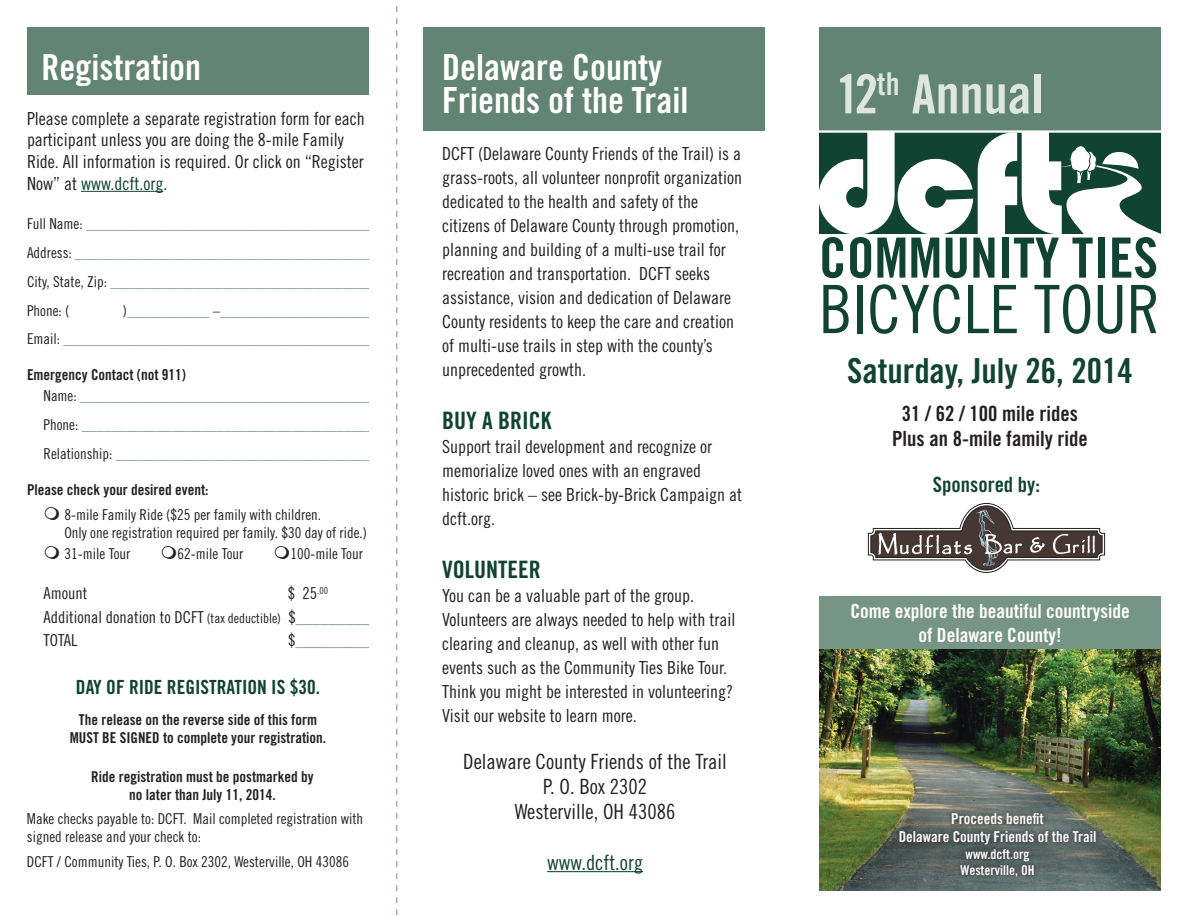
<style>
.page{position:relative;width:1188px;height:918px;background:#fff}
.page>*{position:absolute;margin:0;border:0;box-sizing:border-box;transform-origin:0 0}
.t1{font:66.75px "Trade Gothic Cond Eighteen";color:#104331}
.t2{font:55.5px "Trade Gothic Bold Cond Twenty";color:#104331}
.t3{font:54px "Trade Gothic Bold Cond Twenty";color:#dee6e1}
.t4{font:36px/33px "Trade Gothic Bold Cond Twenty";color:#fff}
.t5{font:34.5px "Trade Gothic Bold Cond Twenty";color:#104331}
.t6{font:24px "Trade Gothic Bold Cond Twenty";color:#104331}
.t7{font:21px/25.2px "Trade Gothic Cond Eighteen";color:#231f20;text-align:center}
.t8{font:21px/25.2px "Trade Gothic Bold Cond Twenty";color:#231f20;text-align:center}
.t9{font:21px "Trade Gothic Cond Eighteen";color:#104331}
.t10{font:21px "Trade Gothic Bold Cond Twenty";color:#104331}
.t11{font:19.5px/23.4px "Trade Gothic Bold Cond Twenty";color:#fff;text-align:center}
.t12{font:19.5px "Trade Gothic Bold Cond Twenty";color:#104331}
.t13{font:18px/24px "Trade Gothic Cond Eighteen";color:#231f20}
.t14{font:16.5px/23.2px "Trade Gothic Cond Eighteen";color:#231f20}
.t15{font:16.5px "Trade Gothic Cond Eighteen";color:#769587}
.t16{font:15px/28.8px "Trade Gothic Cond Eighteen";color:#769587}
.t17{font:15px/18px "Trade Gothic Cond Eighteen";color:#231f20}
.t18{font:15px/18px "Trade Gothic Bold Cond Twenty";color:#231f20;text-align:center}
.t19{font:15px/18px "Trade Gothic Bold Cond Twenty";color:#fff;text-align:center}
.t20{font:13.5px/16.2px "Trade Gothic Bold Cond Twenty";color:#fff;text-align:center}
.s1{color:#104331}
.s2{color:#231f20}
.s3{color:#fff}
.s4{font-size:13.5px}
.s5{color:#769587}
</style>
<div class="page">
<div style="left:819px;top:596px;width:342px;height:263px;background:#769587"></div>
<div style="left:819px;top:27px;width:342px;height:150px;background:#628474"></div>
<hr style="left:81px;top:191px;width:82px;height:1px;background:#104331">
<hr style="left:547px;top:871px;width:96px;height:1px;background:#104331">
<svg style="left:819px;top:130px;width:342px;height:104px"></svg>
<img style="left:819px;top:649px;width:342px;height:242px">
<svg style="left:893px;top:808px;width:209px;height:74px;background:#59635e"></svg>
<div style="left:27px;top:27px;width:342px;height:67px;background:#628474"></div>
<div style="left:423px;top:27px;width:342px;height:103px;background:#628474"></div>
<svg style="left:396px;top:6px;width:2px;height:910px"></svg>
<svg style="left:868px;top:503px;width:237px;height:70px"></svg>
<h3 class="t4" style="left:42px;top:51px;width:161px">Registration</h3>
<h3 class="t4" style="left:442px;top:51px;width:248px">Delaware County<br>Friends of the Trail</h3>
<p class="t13" style="left:27px;top:107px;width:339px;line-height:21.6px">Please complete a separate registration form for each participant unless you are doing the 8-mile Family Ride. All information is required. Or click on “Register Now” at <span class="s1">www.dcft.org</span>.</p>
<p class="t16" style="left:27px;top:209px;width:350px"><span class="s2">Full Name:</span> ______________________________________ <span class="s2">Address:</span> ________________________________________ <span class="s2">City, State, Zip:</span> ___________________________________ <span class="s2">Phone: (</span></p>
<p class="t13" style="left:442px;top:142px;width:301px">DCFT (Delaware County Friends of the Trail) is a grass-roots, all volunteer nonprofit organization dedicated to the health and safety of the citizens of Delaware County through promotion, planning and building of a multi-use trail for recreation and transportation. DCFT seeks assistance, vision and dedication of Delaware County residents to keep the care and creation of multi-use trails in step with the county’s unprecedented growth.</p>
<h3 class="t6" style="left:442px;top:406px;width:111px">Buy a Brick</h3>
<p class="t13" style="left:442px;top:435px;width:301px">Support trail development and recognize or memorialize loved ones with an engraved historic brick – see Brick-by-Brick Campaign at dcft.org.</p>
<h3 class="t6" style="left:442px;top:555px;width:96px">Volunteer</h3>
<p class="t13" style="left:442px;top:583px;width:295px">You can be a valuable part of the group.<br>Volunteers are always needed to help with trail clearing and cleanup, as well with other fun events such as the Community Ties Bike Tour.<br>Think you might be interested in volunteering?<br>Visit our website to learn more.</p>
<p class="t7" style="left:463px;top:748px;width:265px">Delaware County Friends of the Trail<br>P. O. Box 2302<br>Westerville, OH 43086</p>
<p class="t9" style="left:547px;top:850px;width:98px">www.dcft.org</p>
<p class="t16" style="left:27px;top:296px;width:352px;text-indent:96px"><span class="s2">)</span>___________ <span class="s2">–</span>_____________________<br><span class="s2">Email:</span> _________________________________________</p>
<p class="t18" style="left:27px;top:365px;width:161px">Emergency Contact (not 911)</p>
<p class="t16" style="left:44px;top:381px;width:332px;text-align:justify"><span class="s2">Name:</span> _______________________________________ <span class="s2">Phone:</span> _______________________________________ <span class="s2">Relationship:</span> __________________________________</p>
<p class="t18" style="left:27px;top:480px;width:183px">Please check your desired event:</p>
<p class="t17" style="left:64px;top:505px;width:304px">8-mile Family Ride ($25 per family with children.<br>Only one registration required per family. $30 day of ride.)</p>
<p class="t17" style="left:65px;top:545px;width:67px">31-mile Tour</p>
<p class="t17" style="left:178px;top:545px;width:67px">62-mile Tour</p>
<p class="t17" style="left:291px;top:545px;width:74px">100-mile Tour</p>
<p class="t14" style="left:44px;top:582px;width:45px">Amount</p>
<p class="t14" style="left:43px;top:582px;width:328px;text-indent:245px">$ 25<sup>.00</sup> <span class="s3">__<br></span>Additional donation to DCFT <span class="s4">(tax deductible)</span> $<span class="s5">_________<br></span>TOTAL</p>
<p class="t15" style="left:288px;top:630px;width:91px"><span class="s2">$</span>__________</p>
<p class="t12" style="left:76px;top:675px;width:168px">DAY OF RIDE REGISTRATION</p>
<p class="t12" style="left:271px;top:675px;width:50px">IS $30.</p>
<p class="t18" style="left:79px;top:711px;width:240px">The release on the reverse side of this form</p>
<p class="t18" style="left:70px;top:729px;width:9px">MUST</p>
<p class="t18" style="left:102px;top:729px;width:226px">BE SI GNED to complete your registration.</p>
<p class="t18" style="left:91px;top:767px;width:224px">Ride registration must be postmarked by no later than July 11, 2014.</p>
<p class="t17" style="left:27px;top:810px;width:338px">Make checks payable to: DCFT. Mail completed registration with signed release and your check to:</p>
<p class="t17" style="left:27px;top:853px;width:324px">DCFT / Community Ties, P. O. Box 2302, Westerville, OH 43086</p>
<h3 class="t3" style="left:836px;top:61px;width:209px">12<sup>th</sup> Annual</h3>
<h2 class="t2" style="left:819px;top:224px;width:341px">Community Ties</h2>
<h1 class="t1" style="left:819px;top:270px;width:343px">Bicycle Tour</h1>
<h3 class="t5" style="left:847px;top:350px;width:287px">Saturday, July 26, 2014</h3>
<p class="t8" style="left:892px;top:401px;width:197px">31 / 62 / 100 mile rides<br>Plus an 8-mile family ride</p>
<p class="t10" style="left:933px;top:472px;width:109px">Sponsored by:</p>
<p class="t11" style="left:850px;top:600px;width:281px">Come explore the beautiful countryside of Delaware County!</p>
<p class="t19" style="left:899px;top:810px;width:199px">Proceeds benefit<br>Delaware County Friends of the Trail</p>
<p class="t20" style="left:960px;top:846px;width:76px">www.dcft.org<br>Westerville, OH</p>
</div>
